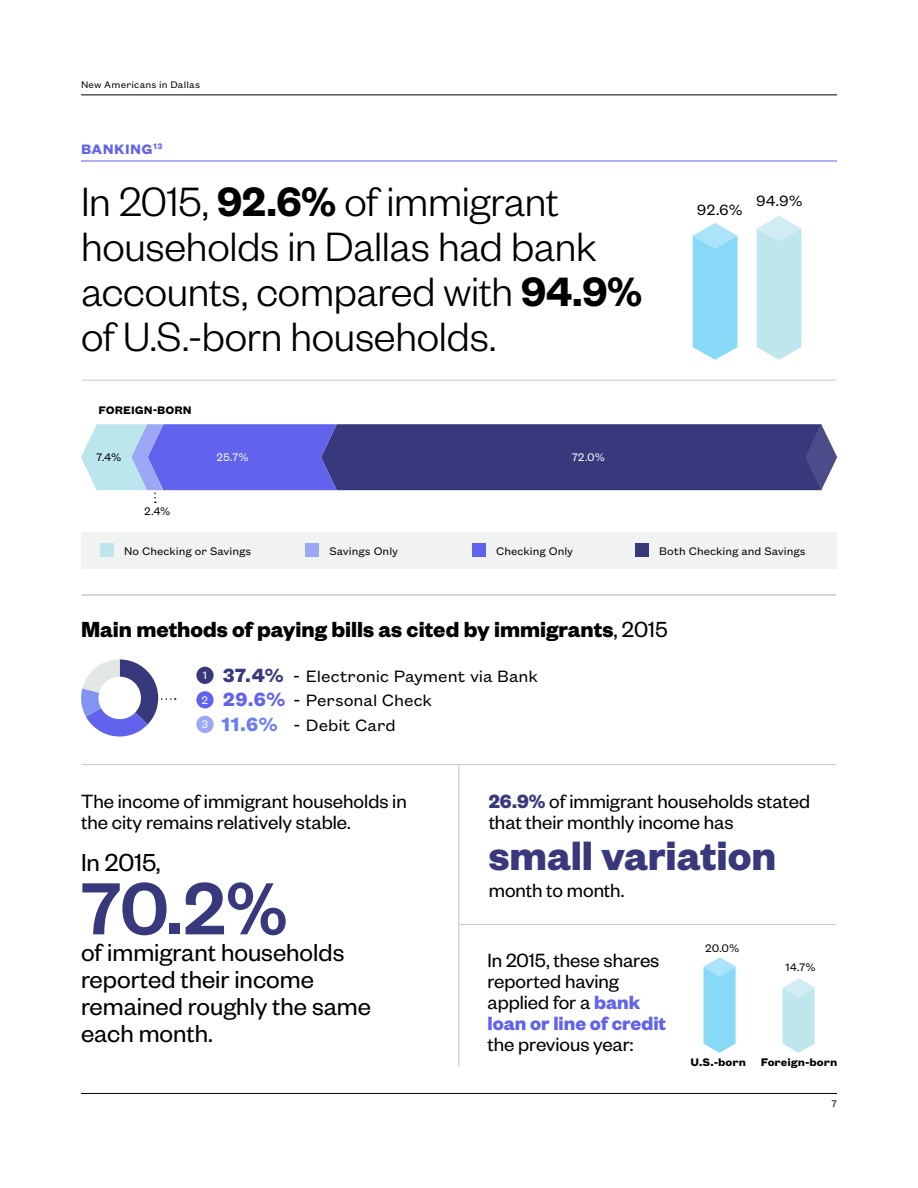
<style>
.page{position:relative;width:918px;height:1188px;background:#fff}
.page>*{position:absolute;margin:0;border:0;box-sizing:border-box;transform-origin:0 0}
.t1{font:108px "Chartwell Pies";color:#38387d}
.t2{font:500 81px "Founders Grotesk";color:#38387d}
.t3{font:300 45px/45px "Founders Grotesk";letter-spacing:-.005em;color:#000}
.t4{font:700 45px "Founders Grotesk";color:#38387d}
.t5{font:27px/27px "Founders Grotesk";color:#000}
.t6{font:700 24px "Founders Grotesk";color:#000}
.t7{font:21px/21px "Founders Grotesk";color:#000}
.t8{font:18px/24.3px "Founders Grotesk Text";letter-spacing:-.005em;color:#000}
.t9{font:16.35px "Founders Grotesk Text";color:#000}
.t10{font:700 15px "Founders Grotesk Text";letter-spacing:.025em;color:#6163ed}
.t11{font:12px "Founders Grotesk Text";color:#000}
.t12{font:700 12px "Founders Grotesk Text";color:#000}
.t13{font:12px "Founders Grotesk Text";color:#fff}
.t14{font:10.5px "Founders Grotesk Text";letter-spacing:.02em;color:#000}
.s1{font-weight:600}
.s2{font-weight:400}
.s3{color:#6163ed}
.s4{color:#e2e7e6}
.s5{color:#fff}
.s6{font-weight:700;font-size:21px;color:#38387d}
.s7{font-size:21px}
.s8{font-weight:700;font-size:21px;color:#6163ed}
.s9{font-weight:700;font-size:21px;color:#6b7df2}
.s10{font-weight:700;color:#38387d}
.s11{font-weight:700;color:#6163ed}
</style>
<div class="page">
<hr style="left:81px;top:94px;width:756px;height:1px;background:#000">
<hr style="left:81px;top:1093px;width:756px;height:1px;background:#000">
<svg style="left:81px;top:424px;width:756px;height:79px"></svg>
<hr style="left:82px;top:380px;width:754px;height:1px;background:#c7c8ca">
<div style="left:82px;top:532px;width:755px;height:36px;background:#f1f3f3"></div>
<div style="left:472px;top:543px;width:14px;height:14px;background:#6163ed"></div>
<div style="left:635px;top:543px;width:14px;height:14px;background:#38387d"></div>
<div style="left:306px;top:543px;width:13px;height:14px;background:#9ca8f5"></div>
<div style="left:100px;top:543px;width:14px;height:14px;background:#bde6ed"></div>
<hr style="left:81px;top:161px;width:756px;height:1px;background:#6163ed">
<svg style="left:757px;top:216px;width:45px;height:144px;background:#c5e9ef"></svg>
<svg style="left:693px;top:223px;width:45px;height:137px;background:#96ddf8"></svg>
<hr style="left:82px;top:595px;width:754px;height:1px;background:#c7c8ca">
<hr style="left:82px;top:764px;width:754px;height:1px;background:#c7c8ca">
<svg style="left:153px;top:698px;width:23px;height:2px"></svg>
<div style="left:196px;top:667px;width:18px;height:17px;background:#38387d;border-radius:50%"></div>
<div style="left:196px;top:716px;width:18px;height:17px;background:#9ca8f5;border-radius:50%"></div>
<div style="left:196px;top:691px;width:18px;height:17px;background:#6163ed;border-radius:50%"></div>
<hr style="left:459px;top:764px;width:1px;height:302px;background:#c7c8ca">
<hr style="left:458px;top:924px;width:378px;height:1px;background:#c7c8ca">
<svg style="left:782px;top:978px;width:33px;height:75px;background:#c9eaf0"></svg>
<svg style="left:703px;top:957px;width:33px;height:96px;background:#99def8"></svg>
<p class="t14" style="left:81px;top:77px;width:121px">New Americans in Dallas</p>
<p class="t10" style="left:81px;top:139px;width:83px">BANKING<sup>13</sup></p>
<h3 class="t3" style="left:81px;top:177px;width:563px">In 2015, <span class="s1">92.6%</span> of immigrant households in Dallas had bank accounts, compared with <span class="s1">94.9% </span>of U.S.-born households.</h3>
<p class="t12" style="left:99px;top:402px;width:95px">FOREIGN-BORN</p>
<p class="t11" style="left:96px;top:449px;width:26px">7.4%</p>
<p class="t11" style="left:144px;top:503px;width:28px">2.4%</p>
<p class="t13" style="left:217px;top:449px;width:34px">25.7%</p>
<p class="t13" style="left:572px;top:449px;width:35px">72.0%</p>
<p class="t9" style="left:697px;top:198px;width:47px">92.6%</p>
<p class="t9" style="left:756px;top:190px;width:48px">94.9%</p>
<p class="t11" style="left:124px;top:543px;width:129px">No Checking or Savings</p>
<p class="t11" style="left:329px;top:543px;width:70px">Savings Only</p>
<p class="t11" style="left:496px;top:543px;width:79px">Checking Only</p>
<p class="t11" style="left:659px;top:543px;width:148px">Both Checking and Savings</p>
<p class="t6" style="left:81px;top:614px;width:588px">Main methods of paying bills as cited by immigrants<span class="s2">, 2015</span></p>
<h1 class="t1" style="left:76px;top:632px;width:171px">37<span class="s3">30</span><span class="s4">21</span><span class="s5">B</span></h1>
<p class="t8" style="left:221px;top:663px;width:318px"><span class="s6">37.4%</span> <span class="s7">-</span> Electronic Payment via Bank<br><span class="s8">29.6%</span> <span class="s7">-</span> Personal Check<br><span class="s9">11.6%</span> <span class="s7">-</span> Debit Card</p>
<p class="t13" style="left:202px;top:667px;width:6px">1</p>
<p class="t13" style="left:202px;top:692px;width:8px">2</p>
<p class="t13" style="left:201px;top:716px;width:8px">3</p>
<p class="t7" style="left:81px;top:790px;width:327px">The income of immigrant households in the city remains relatively stable.</p>
<p class="t5" style="left:81px;top:848px;width:81px">In 2015,</p>
<h2 class="t2" style="left:81px;top:858px;width:208px">70.2%</h2>
<p class="t5" style="left:81px;top:938px;width:292px">of immigrant households reported their income remained roughly the same each month.</p>
<p class="t7" style="left:489px;top:790px;width:323px"><span class="s10">26.9%</span> of immigrant households stated that their monthly income has</p>
<h3 class="t4" style="left:489px;top:827px;width:289px">small variation</h3>
<p class="t7" style="left:489px;top:879px;width:137px">month to month.</p>
<p class="t7" style="left:488px;top:948px;width:180px">In 2015, these shares reported having applied for a <span class="s11">bank loan or line of credit</span></p>
<p class="t7" style="left:488px;top:1032px;width:148px">the previous year:</p>
<p class="t11" style="left:705px;top:940px;width:36px">20.0%</p>
<p class="t11" style="left:785px;top:959px;width:32px">14.7%</p>
<p class="t12" style="left:691px;top:1054px;width:57px">U.S.-born</p>
<p class="t12" style="left:761px;top:1054px;width:78px">Foreign-born</p>
<p class="t14" style="left:831px;top:1096px;width:7px">7</p>
</div>
